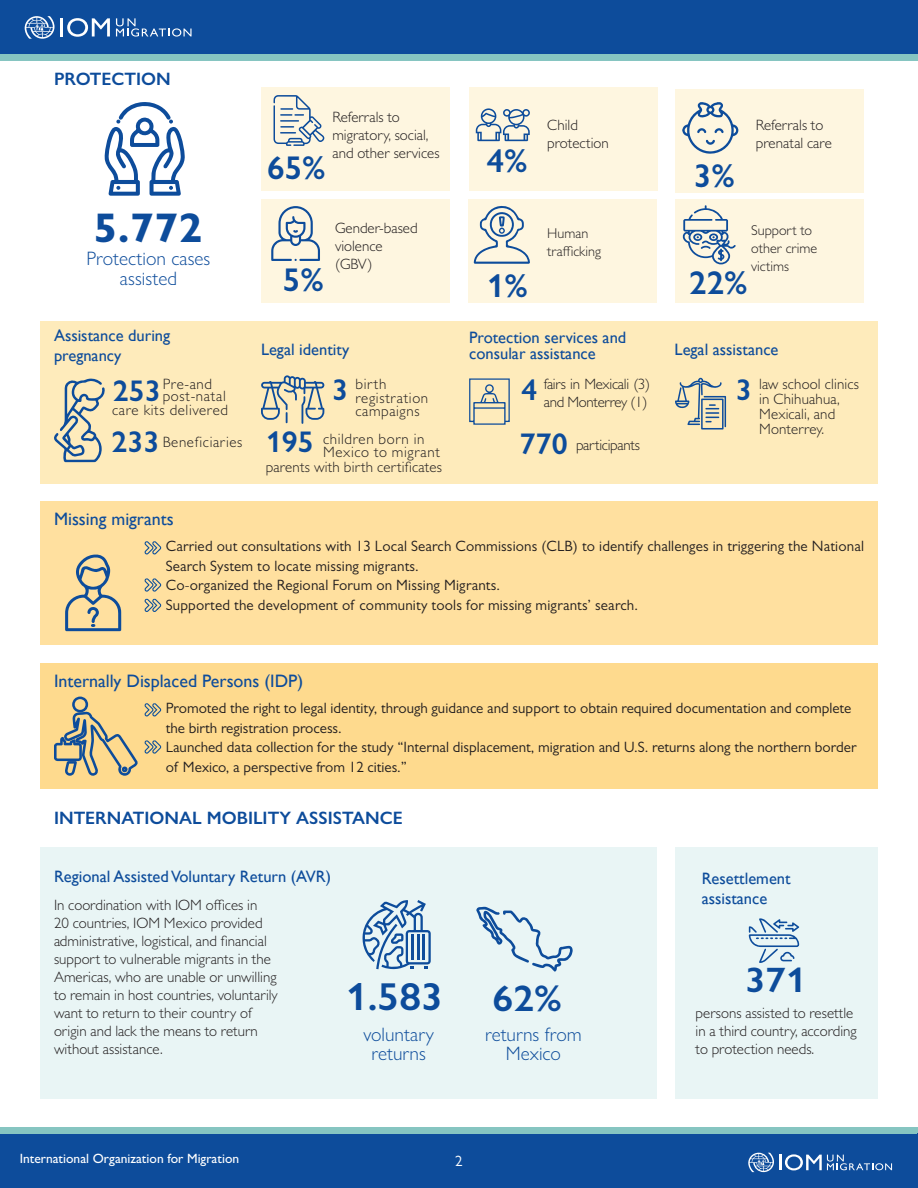
<style>
.page{position:relative;width:918px;height:1188px;background:#fff}
.page>*{position:absolute;margin:0;border:0;box-sizing:border-box;transform-origin:0 0}
.t1{font:700 41.55px "Gill Sans";color:#0d4c9b;scale:1.06 1}
.t2{font:600 39px "Gill Sans Nova";color:#0d4c9b;scale:1.05 1}
.t3{font:600 37.05px "Gill Sans Nova";color:#0d4c9b;scale:1.06 1}
.t4{font:600 35.4px "Gill Sans Nova";color:#0d4c9b;scale:1.09 1}
.t5{font:600 33px "Gill Sans Nova";color:#0d4c9b}
.t6{font:600 30px "Gill Sans Nova";color:#0d4c9b}
.t7{font:300 19.5px/19.5px "Gill Sans Nova";color:#0d4c9b;text-align:center}
.t8{font:18px "Gill Sans";color:#0d4c9b}
.t9{font:600 18px "Gill Sans Nova";color:#0d4c9b}
.t10{font:16.5px/16.5px "Gill Sans";color:#0d4c9b}
.t11{font:300 15px/18px "Gill Sans";color:#231f20}
.t12{font:15px/19.5px "Gill Sans";color:#231f20}
.t13{font:300 15px/13.5px "Gill Sans";letter-spacing:.04em;color:#231f20}
.t14{font:300 15px/18px "Gill Sans";letter-spacing:-.02em;color:#231f20}
.t15{font:15px "Gill Sans MT Pro";color:#fff}
.t16{font:300 14.25px/18px "Gill Sans";color:#231f20}
.t17{font:500 13.5px "Gill Sans MT Pro";color:#fff}
</style>
<div class="page">
<div style="left:0;top:1134px;width:918px;height:54px;background:#0d4c9b"></div>
<div style="left:0;top:1127px;width:918px;height:7px;background:#86c5c1"></div>
<hr style="left:779px;top:1155px;width:3px;height:15px;background:#fff">
<svg style="left:785px;top:1154px;width:107px;height:16px"></svg>
<svg style="left:748px;top:1153px;width:26px;height:19px"></svg>
<div style="left:0;top:0;width:918px;height:54px;background:#0d4c9b"></div>
<div style="left:0;top:54px;width:918px;height:7px;background:#86c5c1"></div>
<svg style="left:61px;top:18px;width:49px;height:19px"></svg>
<svg style="left:116px;top:18px;width:76px;height:19px"></svg>
<svg style="left:25px;top:16px;width:30px;height:23px"></svg>
<div style="left:40px;top:501px;width:838px;height:144px;background:#ffe09f"></div>
<div style="left:40px;top:321px;width:838px;height:162px;background:#feebbb"></div>
<div style="left:40px;top:663px;width:838px;height:126px;background:#feda8e"></div>
<div style="left:261px;top:87px;width:189px;height:104px;background:#fef6e0"></div>
<div style="left:468px;top:199px;width:189px;height:104px;background:#fef6e0"></div>
<div style="left:675px;top:199px;width:189px;height:104px;background:#fef6e0"></div>
<div style="left:675px;top:89px;width:189px;height:104px;background:#fef6e0"></div>
<div style="left:40px;top:848px;width:617px;height:252px;background:#e9f5f5"></div>
<div style="left:675px;top:848px;width:203px;height:252px;background:#e9f5f5"></div>
<svg style="left:273px;top:95px;width:52px;height:51px"></svg>
<svg style="left:105px;top:102px;width:80px;height:94px"></svg>
<svg style="left:145px;top:541px;width:16px;height:13px"></svg>
<svg style="left:145px;top:703px;width:16px;height:13px"></svg>
<svg style="left:145px;top:578px;width:16px;height:14px"></svg>
<svg style="left:145px;top:740px;width:16px;height:14px"></svg>
<svg style="left:145px;top:599px;width:16px;height:13px"></svg>
<svg style="left:65px;top:554px;width:56px;height:77px"></svg>
<svg style="left:54px;top:697px;width:84px;height:79px"></svg>
<svg style="left:54px;top:378px;width:51px;height:84px"></svg>
<svg style="left:474px;top:206px;width:56px;height:58px"></svg>
<svg style="left:682px;top:205px;width:54px;height:59px"></svg>
<svg style="left:682px;top:102px;width:56px;height:52px"></svg>
<svg style="left:261px;top:375px;width:63px;height:49px"></svg>
<svg style="left:469px;top:378px;width:41px;height:47px"></svg>
<svg style="left:675px;top:378px;width:51px;height:52px"></svg>
<div style="left:469px;top:87px;width:189px;height:104px;background:#fef6e0"></div>
<svg style="left:476px;top:108px;width:54px;height:33px"></svg>
<div style="left:261px;top:199px;width:189px;height:104px;background:#fef6e0"></div>
<svg style="left:271px;top:206px;width:49px;height:55px"></svg>
<svg style="left:362px;top:900px;width:69px;height:70px"></svg>
<hr style="left:411px;top:935px;width:3px;height:25px;background:#0d4c9b">
<hr style="left:417px;top:935px;width:2px;height:25px;background:#0d4c9b">
<hr style="left:423px;top:935px;width:2px;height:25px;background:#0d4c9b">
<svg style="left:476px;top:907px;width:97px;height:65px"></svg>
<svg style="left:749px;top:918px;width:50px;height:45px"></svg>
<p class="t9" style="left:54px;top:68px;width:118px">PROTECTION</p>
<h1 class="t1" style="left:94px;top:202px;width:104px">5.772</h1>
<p class="t7" style="left:86px;top:249px;width:126px">Protection cases assisted</p>
<p class="t10" style="left:54px;top:328px;width:118px">Assistance during</p>
<p class="t10" style="left:54px;top:347px;width:69px">pregnancy</p>
<p class="t13" style="left:163px;top:378px;width:65px;line-height:12px">Pre-and post-natal</p>
<p class="t13" style="left:163px;top:435px;width:81px">Beneficiaries</p>
<p class="t6" style="left:113px;top:372px;width:49px">253</p>
<p class="t6" style="left:112px;top:424px;width:49px">233</p>
<p class="t13" style="left:112px;top:403px;width:117px">care kits delivered</p>
<p class="t8" style="left:54px;top:509px;width:121px">Missing migrants</p>
<p class="t5" style="left:267px;top:148px;width:60px">65%</p>
<p class="t11" style="left:332px;top:108px;width:69px">Referrals to</p>
<p class="t11" style="left:332px;top:126px;width:109px">migratory, social, and other services</p>
<p class="t5" style="left:283px;top:260px;width:42px">5%</p>
<p class="t11" style="left:335px;top:219px;width:84px">Gender-based violence (GBV)</p>
<p class="t10" style="left:261px;top:341px;width:90px">Legal identity</p>
<p class="t5" style="left:487px;top:141px;width:42px">4%</p>
<p class="t11" style="left:547px;top:116px;width:32px">Child</p>
<p class="t11" style="left:547px;top:134px;width:63px">protection</p>
<p class="t5" style="left:487px;top:266px;width:42px">1%</p>
<p class="t16" style="left:547px;top:224px;width:43px">Human</p>
<p class="t16" style="left:547px;top:242px;width:55px">trafficking</p>
<p class="t10" style="left:469px;top:329px;width:159px">Protection services and consular assistance</p>
<p class="t5" style="left:694px;top:156px;width:42px">3%</p>
<p class="t11" style="left:756px;top:115px;width:78px">Referrals to prenatal care</p>
<p class="t16" style="left:751px;top:221px;width:62px">Support to</p>
<p class="t16" style="left:751px;top:239px;width:68px">other crime victims</p>
<p class="t5" style="left:689px;top:263px;width:60px">22%</p>
<p class="t10" style="left:675px;top:341px;width:105px">Legal assistance</p>
<p class="t14" style="left:544px;top:374px;width:108px">fairs in Mexicali (3) and Monterrey (1)</p>
<p class="t14" style="left:576px;top:436px;width:66px">participants</p>
<p class="t11" style="left:356px;top:375px;width:32px">birth</p>
<p class="t13" style="left:356px;top:391px;width:74px">registration campaigns</p>
<p class="t6" style="left:332px;top:371px;width:17px">3</p>
<p class="t6" style="left:522px;top:371px;width:17px">4</p>
<p class="t6" style="left:736px;top:372px;width:17px">3</p>
<p class="t6" style="left:266px;top:424px;width:49px">195</p>
<p class="t6" style="left:520px;top:426px;width:49px">770</p>
<p class="t13" style="left:323px;top:432px;width:118px">children born in<br>Mexico to migrant</p>
<p class="t11" style="left:266px;top:458px;width:178px">parents with birth certificates</p>
<p class="t11" style="left:759px;top:376px;width:101px;line-height:15px">law school clinics in Chihuahua,<br>Mexicali, and</p>
<p class="t11" style="left:759px;top:419px;width:67px">Monterrey.</p>
<p class="t12" style="left:166px;top:537px;width:700px">Carried out consultations with 13 Local Search Commissions (CLB) to identify challenges in triggering the National<br>Search System to locate missing migrants.</p>
<p class="t12" style="left:166px;top:576px;width:336px">Co-organized the Regional Forum on Missing Migrants.</p>
<p class="t12" style="left:166px;top:595px;width:474px">Supported the development of community tools for missing migrants’ search.</p>
<p class="t8" style="left:54px;top:671px;width:251px">Internally Displaced Persons (IDP)</p>
<p class="t12" style="left:166px;top:699px;width:687px">Promoted the right to legal identity, through guidance and support to obtain required documentation and complete the birth registration process.</p>
<p class="t12" style="left:166px;top:738px;width:692px">Launched data collection for the study “Internal displacement, migration and U.S. returns along the northern border of Mexico, a perspective from 12 cities.”</p>
<p class="t9" style="left:54px;top:807px;width:350px">INTERNATIONAL MOBILITY ASSISTANCE</p>
<p class="t10" style="left:54px;top:869px;width:279px">Regional Assisted Voluntary Return (AVR)</p>
<p class="t10" style="left:702px;top:871px;width:91px">Resettlement</p>
<p class="t10" style="left:702px;top:890px;width:67px">assistance</p>
<p class="t11" style="left:54px;top:895px;width:225px">In coordination with IOM offices in<br>20 countries, IOM Mexico provided administrative, logistical, and financial support to vulnerable migrants in the Americas, who are unable or unwilling to remain in host countries, voluntarily want to return to their country of origin and lack the means to return without assistance.</p>
<h3 class="t4" style="left:745px;top:958px;width:58px">371</h3>
<h2 class="t2" style="left:346px;top:973px;width:93px">1.583</h2>
<h3 class="t3" style="left:493px;top:976px;width:67px">62%</h3>
<p class="t11" style="left:696px;top:1003px;width:163px">persons assisted to resettle in a third country, according to protection needs.</p>
<p class="t7" style="left:485px;top:1024px;width:98px">returns from<br>Mexico</p>
<p class="t7" style="left:363px;top:1024px;width:72px">voluntary</p>
<p class="t7" style="left:372px;top:1044px;width:56px">returns</p>
<p class="t17" style="left:20px;top:1150px;width:221px">International Organization for Migration</p>
<p class="t15" style="left:455px;top:1152px;width:9px">2</p>
</div>
